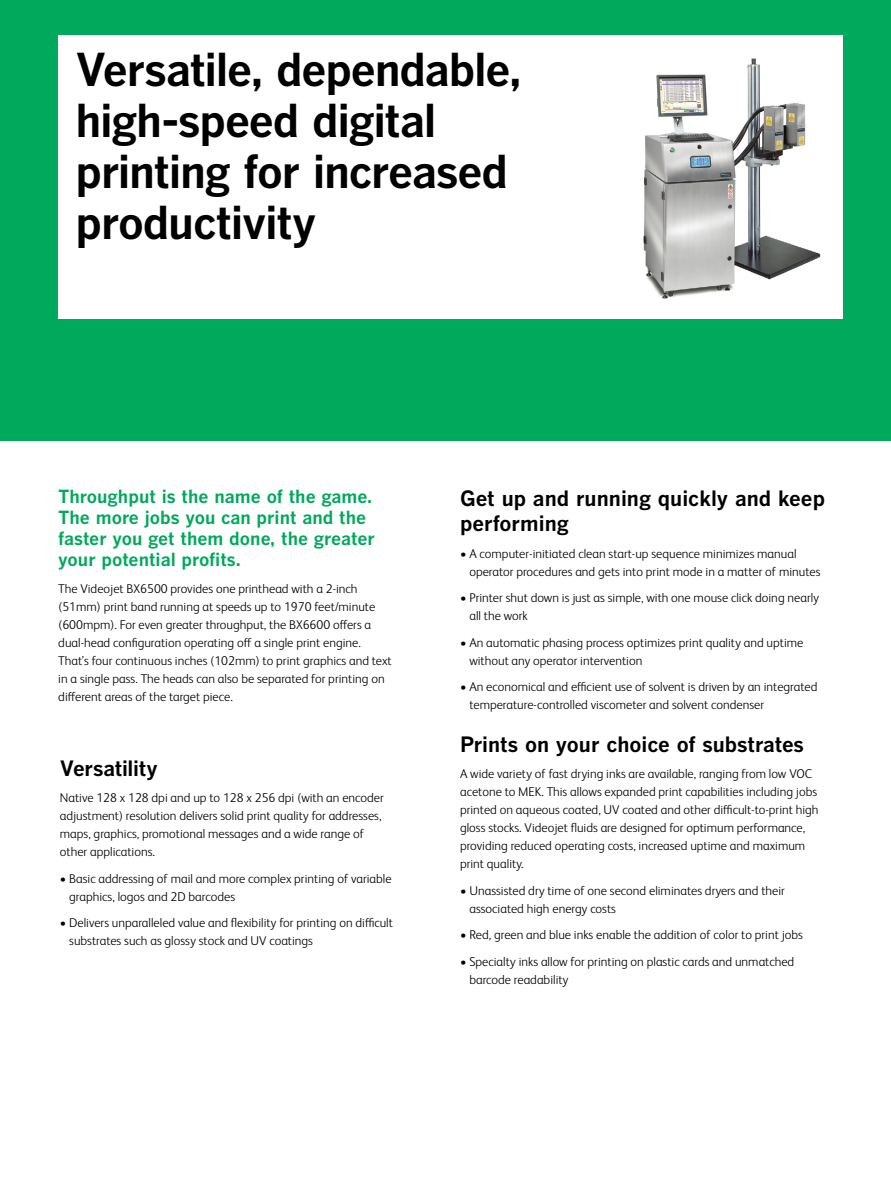
<style>
.page{position:relative;width:891px;height:1188px;background:#fff}
.page>*{position:absolute;margin:0;border:0;box-sizing:border-box;transform-origin:0 0}
.t1{font:700 45px/51px "Benton Gothic";letter-spacing:-.03em;color:#000}
.t2{font:700 21px/25.5px "Benton Gothic";color:#000}
.t3{font:700 18px/21px "Benton Gothic";color:#00a95c}
.t4{font:300 12.75px/18px "FS Albert Pro";color:#000}
</style>
<div class="page">
<div style="left:0;top:0;width:891px;height:441px;background:#00a95c"></div>
<div style="left:58px;top:36px;width:784px;height:283px;background:#fff"></div>
<img style="left:643px;top:58px;width:178px;height:241px">
<h1 class="t1" style="left:76px;top:45px;width:448px">Versatile, dependable, high-speed digital printing for increased productivity</h1>
<h3 class="t3" style="left:58px;top:487px;width:318px">Throughput is the name of the game.<br>The more jobs you can print and the faster you get them done, the greater your potential profits.</h3>
<p class="t4" style="left:58px;top:579px;width:335px">The Videojet BX6500 provides one printhead with a 2-inch (51mm) print band running at speeds up to 1970 feet/minute (600mpm). For even greater throughput, the BX6600 offers a dual-head configuration operating off a single print engine.<br>That’s four continuous inches (102mm) to print graphics and text in a single pass. The heads can also be separated for printing on different areas of the target piece.</p>
<h2 class="t2" style="left:60px;top:756px;width:99px">Versatility</h2>
<p class="t4" style="left:60px;top:788px;width:325px">Native 128 x 128 dpi and up to 128 x 256 dpi (with an encoder adjustment) resolution delivers solid print quality for addresses, maps, graphics, promotional messages and a wide range of other applications.</p>
<p class="t4" style="left:69px;top:869px;width:324px;text-indent:-9px">• Basic addressing of mail and more complex printing of variable graphics, logos and 2D barcodes</p>
<p class="t4" style="left:69px;top:913px;width:325px;text-indent:-9px">• Delivers unparalleled value and flexibility for printing on difficult substrates such as glossy stock and UV coatings</p>
<h2 class="t2" style="left:460px;top:486px;width:367px">Get up and running quickly and keep performing</h2>
<p class="t4" style="left:469px;top:544px;width:353px;text-indent:-9px">• A computer-initiated clean start-up sequence minimizes manual operator procedures and gets into print mode in a matter of minutes</p>
<p class="t4" style="left:469px;top:588px;width:351px;text-indent:-9px">• Printer shut down is just as simple, with one mouse click doing nearly all the work</p>
<p class="t4" style="left:469px;top:633px;width:336px;text-indent:-9px">• An automatic phasing process optimizes print quality and uptime without any operator intervention</p>
<p class="t4" style="left:469px;top:677px;width:350px;text-indent:-9px">• An economical and efficient use of solvent is driven by an integrated temperature-controlled viscometer and solvent condenser</p>
<h2 class="t2" style="left:460px;top:732px;width:346px">Prints on your choice of substrates</h2>
<p class="t4" style="left:460px;top:764px;width:360px">A wide variety of fast drying inks are available, ranging from low VOC acetone to MEK. This allows expanded print capabilities including jobs printed on aqueous coated, UV coated and other difficult-to-print high gloss stocks. Videojet fluids are designed for optimum performance, providing reduced operating costs, increased uptime and maximum print quality.</p>
<p class="t4" style="left:469px;top:881px;width:317px;text-indent:-9px">• Unassisted dry time of one second eliminates dryers and their associated high energy costs</p>
<p class="t4" style="left:460px;top:925px;width:344px">• Red, green and blue inks enable the addition of color to print jobs</p>
<p class="t4" style="left:469px;top:952px;width:326px;text-indent:-9px">• Specialty inks allow for printing on plastic cards and unmatched barcode readability</p>
</div>
